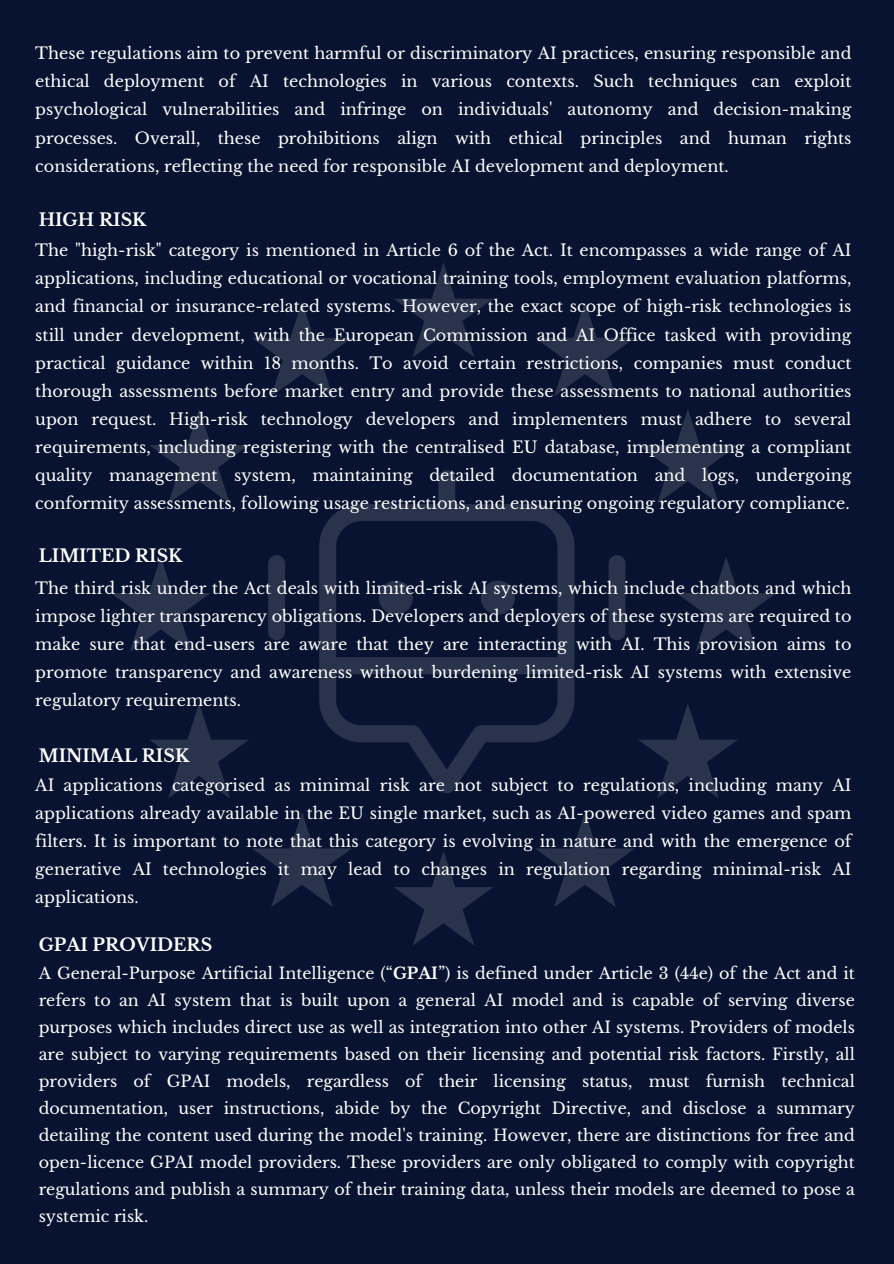
<style>
.page{position:relative;width:894px;height:1264px;background:#fff}
.page>*{position:absolute;margin:0;border:0;box-sizing:border-box;transform-origin:0 0}
.t1{font:700 17.4px "Libre Baskerville";color:#fff}
.t2{font:16.05px/28.2px "Libre Baskerville";color:#fff;text-align:justify}
.t3{font:15.9px/27px "Libre Baskerville";color:#fff;text-align:justify}
.s1{font-weight:700}
</style>
<div class="page">
<div style="left:0;top:0;width:893px;height:1263px;background:#071330"></div>
<svg style="left:268px;top:470px;width:356px;height:323px"></svg>
<svg style="left:150px;top:409px;width:99px;height:94px"></svg>
<svg style="left:253px;top:302px;width:98px;height:94px"></svg>
<svg style="left:111px;top:557px;width:99px;height:94px"></svg>
<svg style="left:394px;top:263px;width:99px;height:94px"></svg>
<svg style="left:394px;top:851px;width:99px;height:94px"></svg>
<svg style="left:150px;top:704px;width:98px;height:94px"></svg>
<svg style="left:253px;top:813px;width:98px;height:94px"></svg>
<svg style="left:638px;top:409px;width:99px;height:94px"></svg>
<svg style="left:536px;top:303px;width:98px;height:93px"></svg>
<svg style="left:677px;top:557px;width:98px;height:94px"></svg>
<svg style="left:639px;top:704px;width:98px;height:94px"></svg>
<svg style="left:536px;top:813px;width:98px;height:94px"></svg>
<p class="t2" style="left:35px;top:39px;width:817px">These regulations aim to prevent harmful or discriminatory AI practices, ensuring responsible and ethical deployment of AI technologies in various contexts. Such techniques can exploit psychological vulnerabilities and infringe on individuals' autonomy and decision-making processes. Overall, these prohibitions align with ethical principles and human rights considerations, reflecting the need for responsible AI development and deployment.</p>
<p class="t1" style="left:39px;top:209px;width:109px">HIGH RISK</p>
<p class="t2" style="left:35px;top:236px;width:817px">The "high-risk" category is mentioned in Article 6 of the Act. It encompasses a wide range of AI applications, including educational or vocational training tools, employment evaluation platforms, and financial or insurance-related systems. However, the exact scope of high-risk technologies is still under development, with the European Commission and AI Office tasked with providing practical guidance within 18 months. To avoid certain restrictions, companies must conduct thorough assessments before market entry and provide these assessments to national authorities upon request. High-risk technology developers and implementers must adhere to several requirements, including registering with the centralised EU database, implementing a compliant quality management system, maintaining detailed documentation and logs, undergoing conformity assessments, following usage restrictions, and ensuring ongoing regulatory compliance.</p>
<p class="t1" style="left:39px;top:545px;width:145px">LIMITED RISK</p>
<p class="t2" style="left:35px;top:574px;width:817px">The third risk under the Act deals with limited-risk AI systems, which include chatbots and which impose lighter transparency obligations. Developers and deployers of these systems are required to make sure that end-users are aware that they are interacting with AI. This provision aims to promote transparency and awareness without burdening limited-risk AI systems with extensive regulatory requirements.</p>
<p class="t1" style="left:39px;top:745px;width:152px">MINIMAL RISK</p>
<p class="t2" style="left:35px;top:771px;width:817px">AI applications categorised as minimal risk are not subject to regulations, including many AI applications already available in the EU single market, such as AI-powered video games and spam filters. It is important to note that this category is evolving in nature and with the emergence of generative AI technologies it may lead to changes in regulation regarding minimal-risk AI applications.</p>
<p class="t1" style="left:39px;top:934px;width:175px">GPAI PROVIDERS</p>
<p class="t3" style="left:39px;top:959px;width:817px">A General-Purpose Artificial Intelligence (“<span class="s1">GPAI</span>”) is defined under Article 3 (44e) of the Act and it refers to an AI system that is built upon a general AI model and is capable of serving diverse purposes which includes direct use as well as integration into other AI systems. Providers of models are subject to varying requirements based on their licensing and potential risk factors. Firstly, all providers of GPAI models, regardless of their licensing status, must furnish technical documentation, user instructions, abide by the Copyright Directive, and disclose a summary detailing the content used during the model's training. However, there are distinctions for free and open-licence GPAI model providers. These providers are only obligated to comply with copyright regulations and publish a summary of their training data, unless their models are deemed to pose a systemic risk.</p>
</div>
